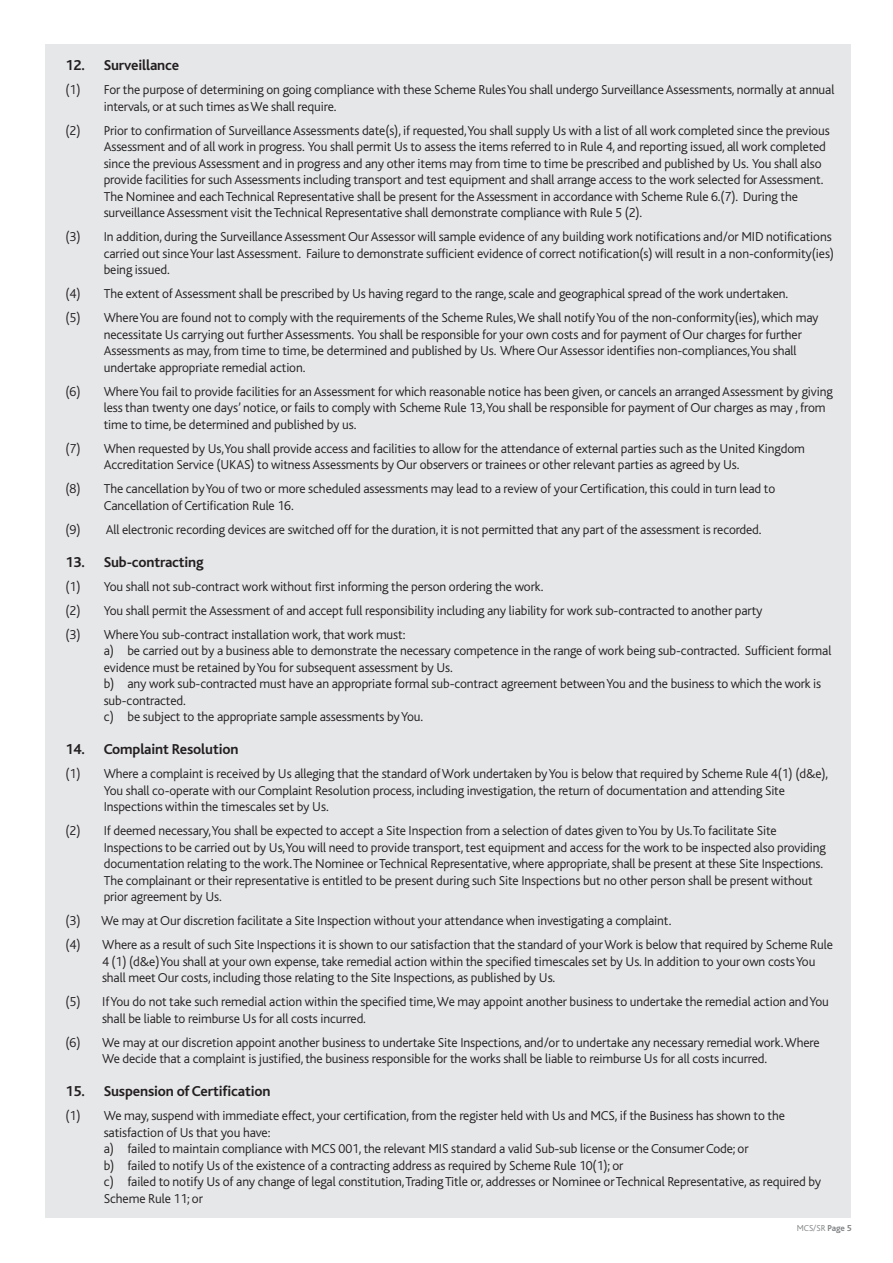
<style>
.page{position:relative;width:893px;height:1263px;background:#fff}
.page>*{position:absolute;margin:0;border:0;box-sizing:border-box;transform-origin:0 0}
.t1{font:700 15px "Bliss";letter-spacing:-.01em;color:#231f20}
.t2{font:300 13.5px/16.5px "Bliss";letter-spacing:-.01em;color:#231f20}
.t3{font:300 9px "Bliss";color:#808285}
.s1{font-weight:700}
</style>
<div class="page">
<div style="left:45px;top:44px;width:805px;height:1174px;background:#e6e7e9"></div>
<p class="t1" style="left:65px;top:60px;width:115px">12. Surveillance</p>
<p class="t2" style="left:104px;top:83px;width:732px;text-indent:-38px">(1) For the purpose of determining on going compliance with these Scheme Rules You shall undergo Surveillance Assessments, normally at annual intervals, or at such times as We shall require.</p>
<p class="t2" style="left:104px;top:123px;width:727px;text-indent:-38px">(2) Prior to confirmation of Surveillance Assessments date(s), if requested, You shall supply Us with a list of all work completed since the previous Assessment and of all work in progress. You shall permit Us to assess the items referred to in Rule 4, and reporting issued, all work completed since the previous Assessment and in progress and any other items may from time to time be prescribed and published by Us. You shall also provide facilities for such Assessments including transport and test equipment and shall arrange access to the work selected for Assessment.<br>The Nominee and each Technical Representative shall be present for the Assessment in accordance with Scheme Rule 6.(7). During the surveillance Assessment visit the Technical Representative shall demonstrate compliance with Rule 5 (2).</p>
<p class="t2" style="left:104px;top:230px;width:732px;text-indent:-38px">(3) In addition, during the Surveillance Assessment Our Assessor will sample evidence of any building work notifications and/or MID notifications carried out since Your last Assessment. Failure to demonstrate sufficient evidence of correct notification(s) will result in a non-conformity(ies) being issued.</p>
<p class="t2" style="left:65px;top:283px;width:755px;line-height:24px">(4) The extent of Assessment shall be prescribed by Us having regard to the range, scale and geographical spread of the work undertaken.<br>(5) Where You are found not to comply with the requirements of the Scheme Rules, We shall notify You of the non-conformity(ies), which may</p>
<p class="t2" style="left:104px;top:327px;width:700px">necessitate Us carrying out further Assessments. You shall be responsible for your own costs and for payment of Our charges for further<br>Assessments as may, from time to time, be determined and published by Us. Where Our Assessor identifies non-compliances, You shall undertake appropriate remedial action.</p>
<p class="t2" style="left:104px;top:384px;width:730px;text-indent:-38px">(6) Where You fail to provide facilities for an Assessment for which reasonable notice has been given, or cancels an arranged Assessment by giving less than twenty one days’ notice, or fails to comply with Scheme Rule 13, You shall be responsible for payment of Our charges as may , from time to time, be determined and published by us.</p>
<p class="t2" style="left:104px;top:441px;width:703px;text-indent:-38px">(7) When requested by Us, You shall provide access and facilities to allow for the attendance of external parties such as the United Kingdom<br>Accreditation Service (UKAS) to witness Assessments by Our observers or trainees or other relevant parties as agreed by Us.</p>
<p class="t2" style="left:104px;top:482px;width:673px;text-indent:-38px">(8) The cancellation by You of two or more scheduled assessments may lead to a review of your Certification, this could in turn lead to<br>Cancellation of Certification Rule 16.</p>
<p class="t2" style="left:66px;top:522px;width:697px">(9) All electronic recording devices are switched off for the duration, it is not permitted that any part of the assessment is recorded.</p>
<p class="t1" style="left:65px;top:556px;width:140px">13. Sub-contracting</p>
<p class="t2" style="left:65px;top:575px;width:699px;line-height:24px">(1) You shall not sub-contract work without first informing the person ordering the work.<br>(2) You shall permit the Assessment of and accept full responsibility including any liability for work sub-contracted to another party (3) Where You sub-contract installation work, that work must:</p>
<p class="t2" style="left:104px;top:644px;width:729px">a) be carried out by a business able to demonstrate the necessary competence in the range of work being sub-contracted. Sufficient formal evidence must be retained by You for subsequent assessment by Us.<br>b) any work sub-contracted must have an appropriate formal sub-contract agreement between You and the business to which the work is sub-contracted.<br>c) be subject to the appropriate sample assessments by You.</p>
<p class="t1" style="left:65px;top:744px;width:175px">14. Complaint Resolution</p>
<p class="t2" style="left:104px;top:767px;width:726px;text-indent:-38px">(1) Where a complaint is received by Us alleging that the standard of Work undertaken by You is below that required by Scheme Rule 4(1) (d&amp;e),<br>You shall co-operate with our Complaint Resolution process, including investigation, the return of documentation and attending Site<br>Inspections within the timescales set by Us.</p>
<p class="t2" style="left:104px;top:824px;width:724px;text-indent:-38px">(2) If deemed necessary, You shall be expected to accept a Site Inspection from a selection of dates given to You by Us. To facilitate Site Inspections to be carried out by Us, You will need to provide transport, test equipment and access for the work to be inspected also providing documentation relating to the work. The Nominee or Technical Representative, where appropriate, shall be present at these Site Inspections.<br>The complainant or their representative is entitled to be present during such Site Inspections but no other person shall be present without prior agreement by Us.</p>
<p class="t2" style="left:65px;top:910px;width:769px;line-height:24px">(3) We may at Our discretion facilitate a Site Inspection without your attendance when investigating a complaint.<br>(4) Where as a result of such Site Inspections it is shown to our satisfaction that the standard of your Work is below that required by Scheme Rule</p>
<p class="t2" style="left:102px;top:954px;width:715px">4 (1) (d&amp;e) You shall at your own expense, take remedial action within the specified timescales set by Us. In addition to your own costs You shall meet Our costs, including those relating to the Site Inspections, as published by Us.</p>
<p class="t2" style="left:102px;top:995px;width:728px;text-indent:-37px">(5) If You do not take such remedial action within the specified time, We may appoint another business to undertake the remedial action and You shall be liable to reimburse Us for all costs incurred.</p>
<p class="t2" style="left:102px;top:1035px;width:719px;text-indent:-37px">(6) We may at our discretion appoint another business to undertake Site Inspections, and/or to undertake any necessary remedial work. Where<br>We decide that a complaint is justified, the business responsible for the works shall be liable to reimburse Us for all costs incurred.</p>
<p class="t1" style="left:65px;top:1086px;width:207px">15. Suspension of Certification</p>
<p class="t2" style="left:104px;top:1109px;width:719px;text-indent:-38px">(1) We may, suspend with immediate effect, your certification, from the register held with Us and MCS, if the Business has shown to the satisfaction of Us that you have:<br>a) failed to maintain compliance with MCS 001, the relevant MIS standard a valid Sub-sub license or the Consumer Code; or<br>b) failed to notify Us of the existence of a contracting address as required by Scheme Rule 10(1); or<br>c) failed to notify Us of any change of legal constitution, Trading Title or, addresses or Nominee or Technical Representative, as required by Scheme Rule 11; or</p>
<p class="t3" style="left:797px;top:1225px;width:57px">MCS/SR <span class="s1">Page 5</span></p>
</div>
